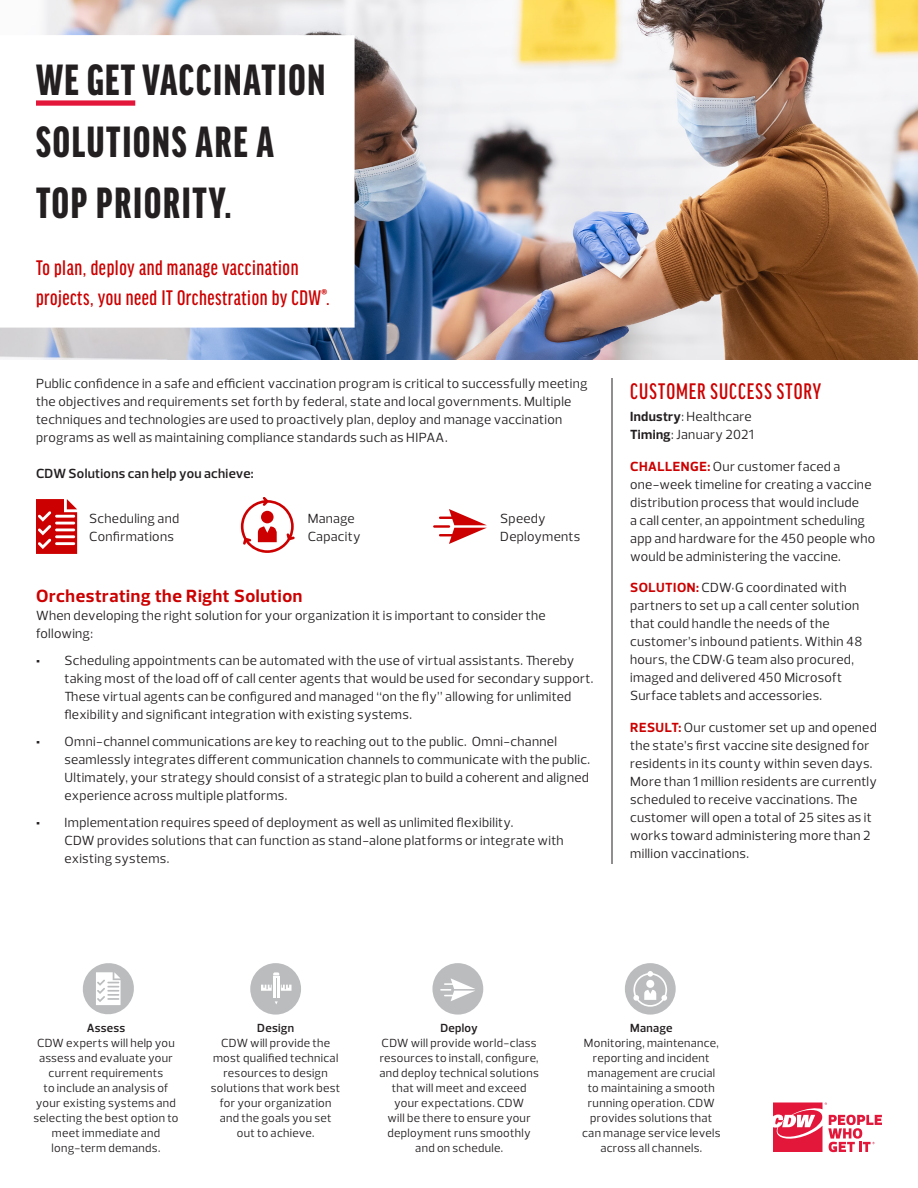
<style>
.page{position:relative;width:918px;height:1188px;background:#fff}
.page>*{position:absolute;margin:0;border:0;box-sizing:border-box;transform-origin:0 0}
.WE_GET__headline__1{font:900 extra-condensed 46.5px/61.5px "Good Headline Pro";letter-spacing:.04em;color:#231f20}
.Head_Small_-_GH_XCon{font:500 extra-condensed 24px "Good Headline Pro";letter-spacing:.045em;color:#c00}
.WE_GET__subhead__2{font:500 extra-condensed 22.5px/30px "Good Headline Pro";letter-spacing:.025em;color:#c00}
.Head_Small_-_Red{font:700 18px "Prelo";letter-spacing:.03em;color:#c00}
.Body_Copy{font:13.5px/18px "Prelo";letter-spacing:.02em;color:#231f20}
.Body_Copy_-_Space_Af{font:13.5px/18px "Prelo";letter-spacing:.02em;color:#231f20}
.Subhead_2_-_Black{font:600 13.5px "Prelo";letter-spacing:.02em;color:#231f20}
.t1{font:12px/15px "Prelo";letter-spacing:.025em;color:#231f20;text-align:center}
.Life_Cycle_Head{font:600 12px "Prelo";letter-spacing:.02em;color:#231f20}
.s1{font-stretch:normal;font-size:18px}
.s2{font-weight:900;font-size:15px}
.s3{font-weight:700}
.s4{font-weight:700;color:#c00}
</style>
<div class="page">
<img style="left:0;top:0;width:918px;height:360px">
<svg style="left:0;top:35px;width:355px;height:293px"></svg>
<hr style="left:612px;top:378px;width:1px;height:486px;background:#231f20">
<svg style="left:773px;top:1102px;width:109px;height:50px"></svg>
<svg style="left:625px;top:963px;width:51px;height:52px"></svg>
<div style="left:432px;top:963px;width:51px;height:52px;background:#babcbe;border-radius:50%"></div>
<svg style="left:440px;top:978px;width:35px;height:23px"></svg>
<svg style="left:82px;top:963px;width:52px;height:52px"></svg>
<div style="left:250px;top:963px;width:51px;height:52px;background:#babcbe;border-radius:50%"></div>
<svg style="left:281px;top:985px;width:11px;height:6px"></svg>
<svg style="left:261px;top:985px;width:11px;height:6px"></svg>
<hr style="left:273px;top:978px;width:3px;height:20px;background:#fff">
<hr style="left:277px;top:978px;width:2px;height:20px;background:#fff">
<svg style="left:273px;top:972px;width:6px;height:6px"></svg>
<div style="left:36px;top:100px;width:99px;height:6px;background:#e3173a"></div>
<svg style="left:36px;top:499px;width:41px;height:55px"></svg>
<svg style="left:439px;top:509px;width:48px;height:35px"></svg>
<hr style="left:433px;top:525px;width:17px;height:3px;background:#c00">
<svg style="left:241px;top:497px;width:54px;height:56px"></svg>
<p class="WE_GET__headline__1" style="left:36px;top:50px;width:291px">WE GETVACCINATION<br>SOLUTIONS ARE A<br>TOP PRIORITY.</p>
<p class="WE_GET__subhead__2" style="left:36px;top:253px;width:295px">To plan, deploy and manage vaccination projects, you need IT Orchestration by CDW<span class="s1">®</span>.</p>
<p class="Body_Copy" style="left:36px;top:375px;width:553px">Public confidence in a safe and efficient vaccination program is critical to successfully meeting the objectives and requirements set forth by federal, state and local governments. Multiple techniques and technologies are used to proactively plan, deploy and manage vaccination programs as well as maintaining compliance standards such as HIPAA.</p>
<p class="Subhead_2_-_Black" style="left:36px;top:465px;width:219px">CDW Solutions can help you achieve:</p>
<p class="Body_Copy" style="left:89px;top:509px;width:92px">Scheduling and<br>Confirmations</p>
<p class="Body_Copy" style="left:308px;top:509px;width:54px">Manage<br>Capacity</p>
<p class="Body_Copy" style="left:500px;top:509px;width:82px">Speedy<br>Deployments</p>
<p class="Head_Small_-_Red" style="left:36px;top:584px;width:268px">Orchestrating the Right Solution</p>
<p class="Body_Copy" style="left:36px;top:606px;width:511px">When developing the right solution for your organization it is important to consider the following:</p>
<p class="Body_Copy" style="left:64px;top:651px;width:530px;text-indent:-28px"><span class="s2">•</span> Scheduling appointments can be automated with the use of virtual assistants. Thereby taking most of the load off of call center agents that would be used for secondary support.<br>These virtual agents can be configured and managed “on the fly” allowing for unlimited flexibility and significant integration with existing systems.</p>
<p class="Body_Copy" style="left:64px;top:732px;width:527px;text-indent:-28px"><span class="s2">•</span> Omni-channel communications are key to reaching out to the public. Omni-channel seamlessly integrates different communication channels to communicate with the public.<br>Ultimately, your strategy should consist of a strategic plan to build a coherent and aligned experience across multiple platforms.</p>
<p class="Body_Copy" style="left:64px;top:813px;width:501px;text-indent:-28px"><span class="s2">•</span> Implementation requires speed of deployment as well as unlimited flexibility.<br>CDW provides solutions that can function as stand-alone platforms or integrate with existing systems.</p>
<p class="Head_Small_-_GH_XCon" style="left:630px;top:379px;width:192px">CUSTOMER SUCCESS STORY</p>
<p class="Body_Copy" style="left:630px;top:408px;width:123px"><span class="s3">Industry</span>: Healthcare</p>
<p class="Body_Copy_-_Space_Af" style="left:630px;top:426px;width:125px"><span class="s3">Timing</span>: January 2021</p>
<p class="Body_Copy_-_Space_Af" style="left:630px;top:457px;width:247px"><span class="s4">CHALLENGE:</span> Our customer faced a one-week timeline for creating a vaccine distribution process that would include<br>a call center, an appointment scheduling app and hardware for the 450 people who would be administering the vaccine.</p>
<p class="Body_Copy_-_Space_Af" style="left:630px;top:579px;width:234px"><span class="s4">SOLUTION:</span> CDW•G coordinated with partners to set up a call center solution that could handle the needs of the customer’s inbound patients. Within 48 hours, the CDW•G team also procured, imaged and delivered 450 Microsoft Surface tablets and accessories.</p>
<p class="Body_Copy_-_Space_Af" style="left:630px;top:718px;width:248px"><span class="s4">RESULT:</span> Our customer set up and opened the state’s first vaccine site designed for residents in its county within seven days.<br>More than 1 million residents are currently scheduled to receive vaccinations. The customer will open a total of 25 sites as it works toward administering more than 2 million vaccinations.</p>
<p class="Life_Cycle_Head" style="left:87px;top:1021px;width:40px">Assess</p>
<p class="t1" style="left:34px;top:1036px;width:146px">CDW experts will help you assess and evaluate your current requirements<br>to include an analysis of your existing systems and selecting the best option to meet immediate and long-term demands.</p>
<p class="Life_Cycle_Head" style="left:257px;top:1021px;width:38px">Design</p>
<p class="t1" style="left:211px;top:1036px;width:131px">CDW will provide the most qualified technical resources to design solutions that work best for your organization and the goals you set out to achieve.</p>
<p class="Life_Cycle_Head" style="left:440px;top:1021px;width:39px">Deploy</p>
<p class="t1" style="left:379px;top:1036px;width:161px">CDW will provide world-class resources to install, configure, and deploy technical solutions that will meet and exceed your expectations. CDW<br>will be there to ensure your deployment runs smoothly and on schedule.</p>
<p class="Life_Cycle_Head" style="left:630px;top:1021px;width:44px">Manage</p>
<p class="t1" style="left:582px;top:1036px;width:140px">Monitoring, maintenance, reporting and incident management are crucial to maintaining a smooth running operation. CDW provides solutions that can manage service levels across all channels.</p>
</div>
